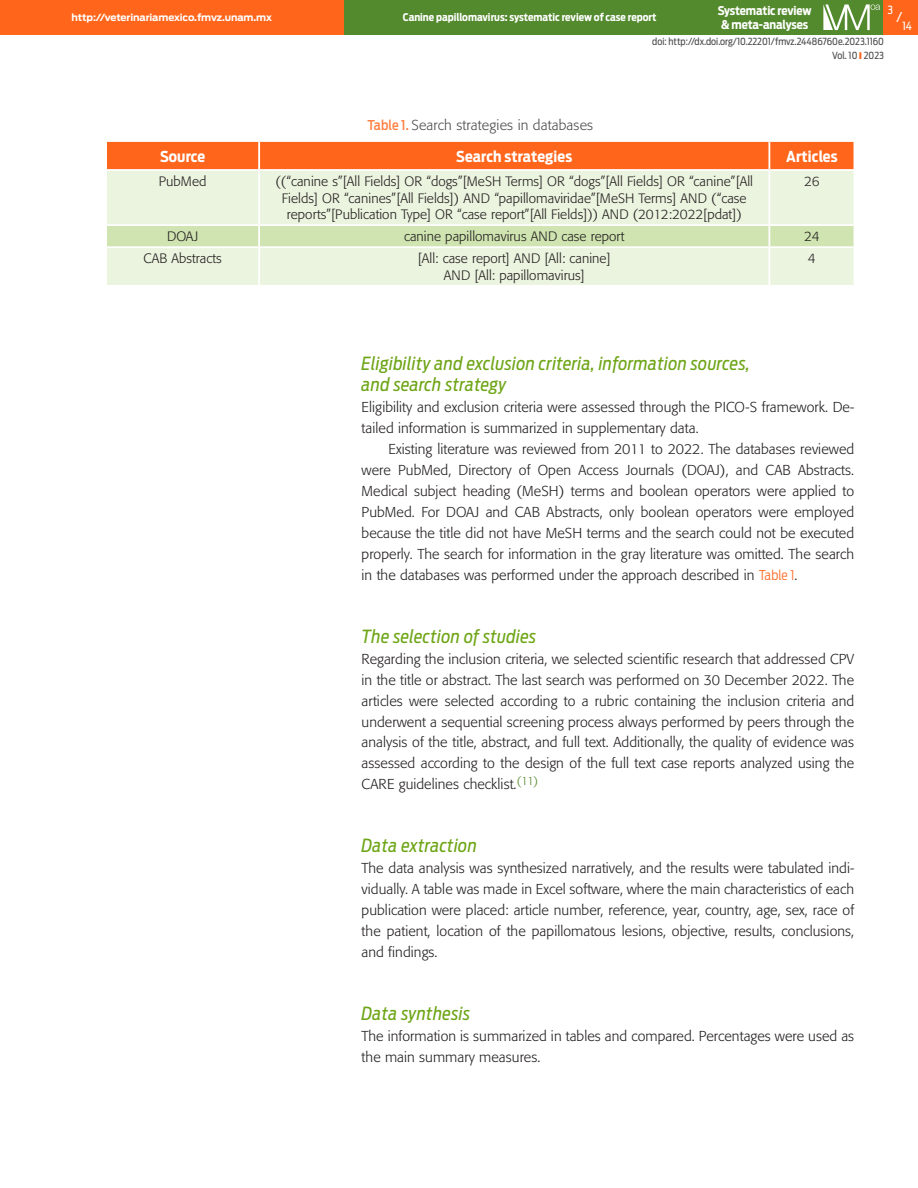
<style>
.page{position:relative;width:918px;height:1188px;background:#fff}
.page>*{position:absolute;margin:0;border:0;box-sizing:border-box;transform-origin:0 0}
._01_subtitulo_b{font:italic 18px/21px "Antenna Cond";letter-spacing:.02em;color:#6ea516}
._06_tabla_b_subtitul{font:700 15px "Antenna Cond";letter-spacing:.01em;color:#fff}
._04_texto_1a{font:300 14.25px/21px "Formata";letter-spacing:.005em;color:#231f20}
._04_texto_2a{font:300 14.25px/21px "Formata";letter-spacing:.005em;color:#231f20;text-align:justify}
._06_tabla_a_titulo{font:300 14.25px "Formata";letter-spacing:.01em;color:#4b4c4d}
._06_tabla_c_texto{font:300 13.5px/16.5px "Formata";letter-spacing:.005em;color:#231f20;text-align:center}
.t1{font:13.5px "Antenna Cond";color:#fff}
.t2{font:700 12px/14.4px "Antenna Cond";letter-spacing:-.01em;color:#fff}
.t3{font:11.25px "Antenna Cond";color:#fff}
.t4{font:700 10.5px "Antenna Cond";color:#fff}
.t5{font:9.75px/13.8px "Antenna Cond";color:#4b4c4d;text-align:right}
.t6{font:700 9.75px "Antenna";letter-spacing:-.01em;color:#fff}
.s1{font-family:"Antenna Cond";font-weight:500;font-size:13.5px;color:#ff8042}
.s2{font-family:"Antenna Cond";font-size:13.5px;color:#ff6f2a}
</style>
<div class="page">
<div style="left:344px;top:0;width:543px;height:34px;background:#548a2e"></div>
<svg style="left:823px;top:4px;width:57px;height:26px"></svg>
<div style="left:884px;top:0;width:34px;height:34px;background:#ff661c"></div>
<div style="left:0;top:0;width:344px;height:34px;background:#ff661c"></div>
<div style="left:107px;top:171px;width:747px;height:114px;background:#ebf4df"></div>
<hr style="left:258px;top:171px;width:2px;height:53px;background:#fff">
<hr style="left:768px;top:171px;width:2px;height:53px;background:#fff">
<div style="left:107px;top:226px;width:747px;height:20px;background:#cfe4b0"></div>
<hr style="left:258px;top:248px;width:2px;height:37px;background:#fff">
<hr style="left:768px;top:248px;width:2px;height:37px;background:#fff">
<hr style="left:107px;top:224px;width:152px;height:2px;background:#fff">
<hr style="left:259px;top:224px;width:510px;height:2px;background:#fff">
<hr style="left:769px;top:224px;width:85px;height:2px;background:#fff">
<hr style="left:107px;top:246px;width:152px;height:2px;background:#fff">
<hr style="left:259px;top:246px;width:510px;height:2px;background:#fff">
<hr style="left:769px;top:246px;width:85px;height:2px;background:#fff">
<div style="left:106px;top:141px;width:748px;height:28px;background:#ff661c"></div>
<p class="t6" style="left:72px;top:12px;width:202px">http://veterinariamexico.fmvz.unam.mx</p>
<p class="t4" style="left:403px;top:11px;width:255px">Canine papillomavirus: systematic review of case report</p>
<p class="t2" style="left:718px;top:3px;width:95px">Systematic review &amp; meta-analyses</p>
<p class="t5" style="left:652px;top:35px;width:233px">doi: http://dx.doi.org/10.22201/fmvz.24486760e.2023.1160<br>Vol. 10 2023</p>
<p class="t3" style="left:888px;top:3px;width:7px">3</p>
<p class="t1" style="left:897px;top:9px;width:7px">/</p>
<p class="t3" style="left:902px;top:19px;width:11px">14</p>
<p class="_06_tabla_a_titulo" style="left:367px;top:117px;width:227px"><span class="s1">Table 1.</span> Search strategies in databases</p>
<p class="_06_tabla_b_subtitul" style="left:160px;top:147px;width:47px">Source</p>
<p class="_06_tabla_b_subtitul" style="left:456px;top:147px;width:118px">Search strategies</p>
<p class="_06_tabla_b_subtitul" style="left:786px;top:147px;width:53px">Articles</p>
<p class="_06_tabla_c_texto" style="left:159px;top:173px;width:49px">PubMed</p>
<p class="_06_tabla_c_texto" style="left:275px;top:173px;width:479px">((“canine s”[All Fields] OR “dogs”[MeSH Terms] OR “dogs”[All Fields] OR “canine”[All<br>Fields] OR “canines”[All Fields]) AND “papillomaviridae”[MeSH Terms] AND (“case reports”[Publication Type] OR “case report”[All Fields])) AND (2012:2022[pdat])</p>
<p class="_06_tabla_c_texto" style="left:804px;top:173px;width:17px">26</p>
<p class="_06_tabla_c_texto" style="left:167px;top:228px;width:33px">DOAJ</p>
<p class="_06_tabla_c_texto" style="left:404px;top:228px;width:222px">canine papillomavirus AND case report</p>
<p class="_06_tabla_c_texto" style="left:804px;top:228px;width:17px">24</p>
<p class="_06_tabla_c_texto" style="left:143px;top:250px;width:80px">CAB Abstracts</p>
<p class="_06_tabla_c_texto" style="left:418px;top:250px;width:194px">[All: case report] AND [All: canine]</p>
<p class="_06_tabla_c_texto" style="left:444px;top:267px;width:142px">AND [All: papillomavirus]</p>
<p class="_06_tabla_c_texto" style="left:808px;top:250px;width:9px">4</p>
<p class="_01_subtitulo_b" style="left:362px;top:353px;width:390px">Eligibility and exclusion criteria, information sources, and search strategy</p>
<p class="_04_texto_1a" style="left:362px;top:397px;width:494px">Eligibility and exclusion criteria were assessed through the PICO-S framework. De&shy;tailed information is summarized in supplementary data.</p>
<p class="_04_texto_2a" style="left:362px;top:439px;width:494px;text-indent:27px">Existing literature was reviewed from 2011 to 2022. The databases reviewed were PubMed, Directory of Open Access Journals (DOAJ), and CAB Abstracts.<br>Medical subject heading (MeSH) terms and boolean operators were applied to PubMed. For DOAJ and CAB Abstracts, only boolean operators were employed because the title did not have MeSH terms and the search could not be executed properly. The search for information in the gray literature was omitted. The search in the databases was performed under the approach described in <span class="s2">Table 1</span>.</p>
<p class="_01_subtitulo_b" style="left:362px;top:626px;width:176px">The selection of studies</p>
<p class="_04_texto_1a" style="left:362px;top:648px;width:494px;text-align:justify">Regarding the inclusion criteria, we selected scientific research that addressed CPV in the title or abstract. The last search was performed on 30 December 2022. The articles were selected according to a rubric containing the inclusion criteria and underwent a sequential screening process always performed by peers through the analysis of the title, abstract, and full text. Additionally, the quality of evidence was assessed according to the design of the full text case reports analyzed using the CARE guidelines checklist.<sup>(11)</sup></p>
<p class="_01_subtitulo_b" style="left:362px;top:835px;width:117px">Data extraction</p>
<p class="_04_texto_1a" style="left:362px;top:858px;width:494px;text-align:justify">The data analysis was synthesized narratively, and the results were tabulated indi&shy;vidually. A table was made in Excel software, where the main characteristics of each publication were placed: article number, reference, year, country, age, sex, race of the patient, location of the papillomatous lesions, objective, results, conclusions, and findings.</p>
<p class="_01_subtitulo_b" style="left:362px;top:1003px;width:110px">Data synthesis</p>
<p class="_04_texto_1a" style="left:362px;top:1025px;width:494px">The information is summarized in tables and compared. Percentages were used as the main summary measures.</p>
</div>
